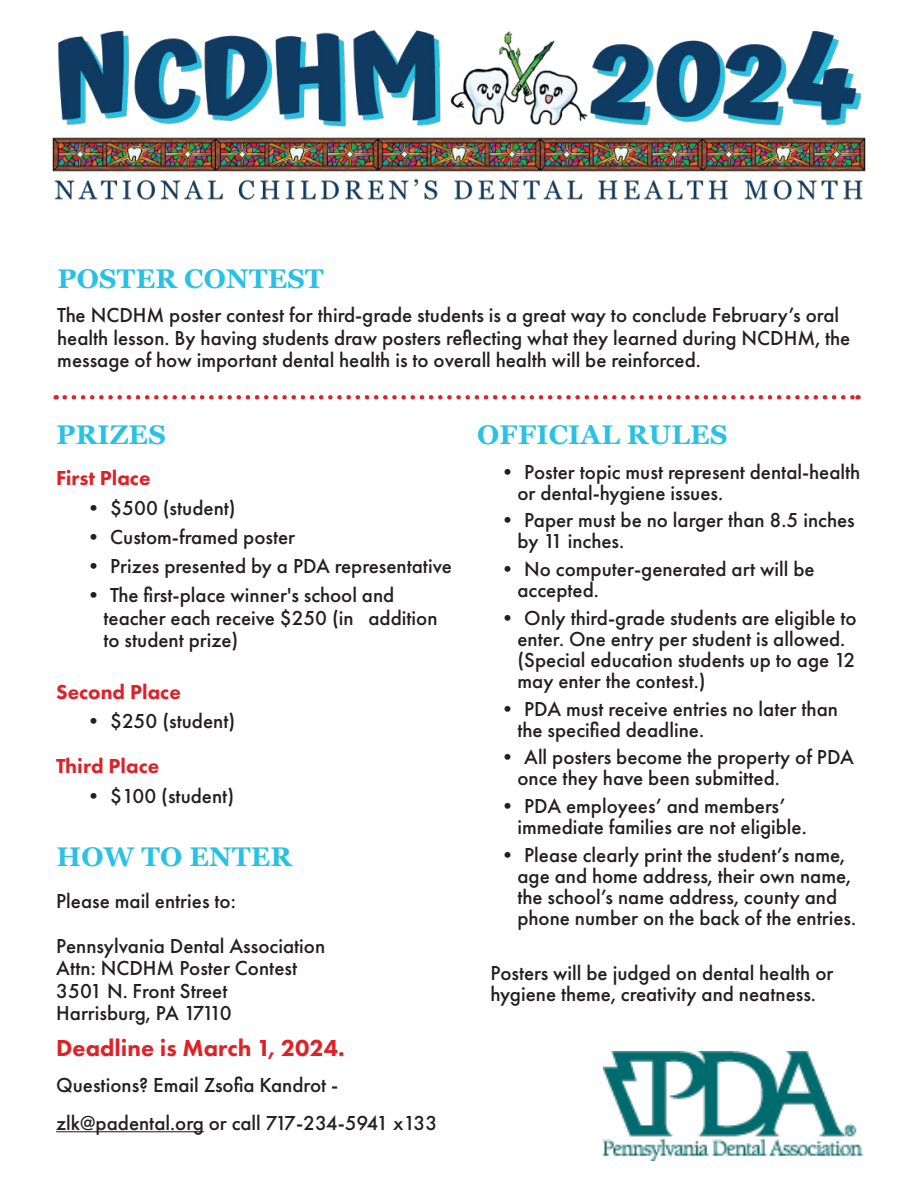
<style>
.page{position:relative;width:918px;height:1188px;background:#fff}
.page>*{position:absolute;margin:0;border:0;box-sizing:border-box;transform-origin:0 0}
.titles{font:700 27px "Georgia";letter-spacing:.01em;color:#29c1e4}
.Text{font:800 24px "Futura PT";color:#df2128}
.Text-2{font:500 21px/21px "Futura PT";color:#231f20}
.Text-3{font:800 21px "Futura PT";color:#df2128}
</style>
<div class="page">
<hr style="left:56px;top:1131px;width:148px;height:1px;background:#231f20">
<svg style="left:65px;top:395px;width:794px;height:5px"></svg>
<img style="left:604px;top:1052px;width:258px;height:108px">
<img style="left:52px;top:30px;width:814px;height:170px">
<p class="titles" style="left:58px;top:261px;width:268px">POSTER CONTEST</p>
<p class="Text-2" style="left:57px;top:304px;width:795px;line-height:22.5px">The NCDHM poster contest for third-grade students is a great way to conclude February’s oral health lesson. By having students draw posters reflecting what they learned during NCDHM, the message of how important dental health is to overall health will be reinforced.</p>
<p class="titles" style="left:56px;top:417px;width:111px">PRIZES</p>
<p class="Text-3" style="left:56px;top:465px;width:96px">First Place</p>
<p class="Text-2" style="left:83px;top:497px;width:154px">• $500 (student)</p>
<p class="Text-2" style="left:83px;top:526px;width:214px">• Custom-framed poster</p>
<p class="Text-2" style="left:83px;top:556px;width:370px">• Prizes presented by a PDA representative</p>
<p class="Text-2" style="left:103px;top:584px;width:336px;line-height:22.5px;text-indent:-20px">• The first-place winner's school and teacher each receive $250 (in addition to student prize)</p>
<p class="Text-3" style="left:56px;top:679px;width:126px">Second Place</p>
<p class="Text-2" style="left:83px;top:711px;width:154px">• $250 (student)</p>
<p class="Text-3" style="left:56px;top:753px;width:105px">Third Place</p>
<p class="Text-2" style="left:83px;top:785px;width:152px">• $100 (student)</p>
<p class="titles" style="left:56px;top:840px;width:237px">HOW TO ENTER</p>
<p class="Text-2" style="left:56px;top:890px;width:181px">Please mail entries to:</p>
<p class="Text-2" style="left:56px;top:935px;width:270px">Pennsylvania Dental Association</p>
<p class="Text-2" style="left:56px;top:958px;width:242px">Attn: NCDHM Poster Contest</p>
<p class="Text-2" style="left:56px;top:980px;width:173px">3501 N. Front Street</p>
<p class="Text-2" style="left:56px;top:1003px;width:177px">Harrisburg, PA 17110</p>
<p class="Text" style="left:56px;top:1033px;width:290px">Deadline is March 1, 2024.</p>
<p class="Text-2" style="left:56px;top:1075px;width:284px">Questions? Email Zsofia Kandrot -</p>
<p class="Text-2" style="left:56px;top:1112px;width:383px">zlk@padental.org or call 717-234-5941 x133</p>
<p class="titles" style="left:477px;top:417px;width:252px">OFFICIAL RULES</p>
<p class="Text-2" style="left:517px;top:461px;width:345px;text-indent:-20px">• Poster topic must represent dental-health or dental-hygiene issues.</p>
<p class="Text-2" style="left:517px;top:510px;width:339px;text-indent:-20px">• Paper must be no larger than 8.5 inches by 11 inches.</p>
<p class="Text-2" style="left:517px;top:559px;width:299px;text-indent:-20px">• No computer-generated art will be accepted.</p>
<p class="Text-2" style="left:517px;top:607px;width:341px;text-indent:-20px">• Only third-grade students are eligible to enter. One entry per student is allowed. (Special education students up to age 12 may enter the contest.)</p>
<p class="Text-2" style="left:517px;top:698px;width:322px;text-indent:-20px">• PDA must receive entries no later than the specified deadline.</p>
<p class="Text-2" style="left:517px;top:747px;width:338px;text-indent:-20px">• All posters become the property of PDA once they have been submitted.</p>
<p class="Text-2" style="left:517px;top:796px;width:291px;text-indent:-20px">• PDA employees’ and members’ immediate families are not eligible.</p>
<p class="Text-2" style="left:517px;top:844px;width:340px;text-indent:-20px">• Please clearly print the student’s name, age and home address, their own name, the school’s name address, county and phone number on the back of the entries.</p>
<p class="Text-2" style="left:490px;top:963px;width:345px">Posters will be judged on dental health or hygiene theme, creativity and neatness.</p>
</div>
